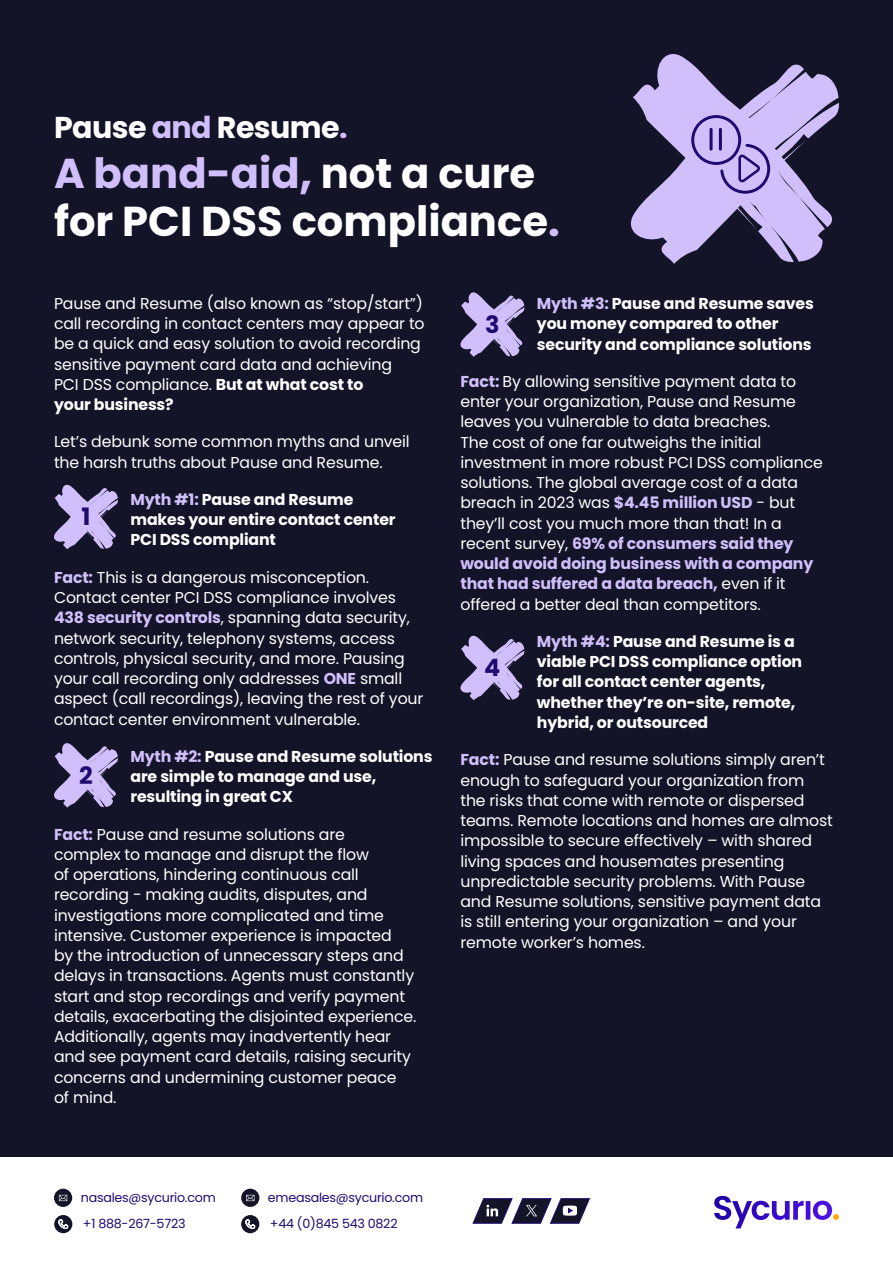
<style>
.page{position:relative;width:893px;height:1263px;background:#fff}
.page>*{position:absolute;margin:0;border:0;box-sizing:border-box;transform-origin:0 0}
.t1{font:700 41.7px/48px "Poppins";color:#fff}
.t2{font:700 30.15px "Poppins";letter-spacing:-.02em;color:#fff}
.t3{font:700 23.85px "Poppins";color:#1f0a70}
.t4{font:15.75px/20.2px "Poppins";letter-spacing:-.01em;color:#fff}
.t5{font:700 15.75px/20.2px "Poppins";letter-spacing:-.01em;color:#fff}
.t6{font:12.75px/26.2px "Poppins";letter-spacing:-.02em;color:#1f0b70}
.s1{color:#d1bffc}
.s2{font-weight:700}
.s3{font-weight:700;color:#d1bffc}
</style>
<div class="page">
<div style="left:0;top:0;width:893px;height:1158px;background:#131428"></div>
<svg style="left:630px;top:54px;width:209px;height:210px"></svg>
<svg style="left:709px;top:128px;width:4px;height:23px"></svg>
<hr style="left:719px;top:128px;width:3px;height:23px;background:#1f0a70">
<svg style="left:54px;top:484px;width:64px;height:65px"></svg>
<svg style="left:460px;top:292px;width:64px;height:65px"></svg>
<svg style="left:460px;top:635px;width:64px;height:65px"></svg>
<svg style="left:54px;top:743px;width:64px;height:65px"></svg>
<svg style="left:472px;top:1198px;width:118px;height:26px"></svg>
<svg style="left:714px;top:1195px;width:125px;height:33px"></svg>
<div style="left:54px;top:1189px;width:18px;height:18px;background:#131428;border-radius:50%"></div>
<div style="left:241px;top:1215px;width:18px;height:18px;background:#131428;border-radius:50%"></div>
<svg style="left:245px;top:1219px;width:10px;height:10px"></svg>
<div style="left:54px;top:1215px;width:18px;height:18px;background:#131428;border-radius:50%"></div>
<svg style="left:54px;top:1193px;width:19px;height:36px"></svg>
<svg style="left:241px;top:1189px;width:18px;height:18px"></svg>
<svg style="left:246px;top:1195px;width:8px;height:6px"></svg>
<h2 class="t2" style="left:54px;top:110px;width:295px">Pause <span class="s1">and</span> Resume<span class="s1">.</span></h2>
<h1 class="t1" style="left:54px;top:149px;width:507px"><span class="s1">A band-aid,</span> not a cure for PCI DSS compliance<span class="s1">.</span></h1>
<p class="t4" style="left:54px;top:293px;width:372px">Pause and Resume (also known as “stop/start”) call recording in contact centers may appear to be a quick and easy solution to avoid recording sensitive payment card data and achieving<br>PCI DSS compliance. <span class="s2">But at what cost to<br>your business?</span></p>
<p class="t4" style="left:54px;top:432px;width:357px">Let’s debunk some common myths and unveil the harsh truths about Pause and Resume.</p>
<p class="t5" style="left:130px;top:489px;width:267px"><span class="s1">Myth #1:</span> Pause and Resume makes your entire contact center<br>PCI DSS compliant</p>
<p class="t4" style="left:54px;top:567px;width:371px"><span class="s3">Fact:</span> This is a dangerous misconception.<br>Contact center PCI DSS compliance involves <span class="s3">438 security controls</span>, spanning data security, network security, telephony systems, access controls, physical security, and more. Pausing your call recording only addresses <span class="s3">ONE</span> small aspect (call recordings), leaving the rest of your contact center environment vulnerable.</p>
<p class="t5" style="left:130px;top:746px;width:304px"><span class="s1">Myth #2:</span> Pause and Resume solutions are simple to manage and use, resulting in great CX</p>
<p class="t4" style="left:54px;top:824px;width:364px"><span class="s3">Fact:</span> Pause and resume solutions are<br>complex to manage and disrupt the flow<br>of operations, hindering continuous call recording - making audits, disputes, and investigations more complicated and time intensive. Customer experience is impacted<br>by the introduction of unnecessary steps and delays in transactions. Agents must constantly start and stop recordings and verify payment details, exacerbating the disjointed experience.<br>Additionally, agents may inadvertently hear and see payment card details, raising security concerns and undermining customer peace<br>of mind.</p>
<h3 class="t3" style="left:81px;top:503px;width:10px">1</h3>
<h3 class="t3" style="left:79px;top:762px;width:15px">2</h3>
<p class="t5" style="left:537px;top:293px;width:278px"><span class="s1">Myth #3:</span> Pause and Resume saves you money compared to other security and compliance solutions</p>
<p class="t4" style="left:460px;top:371px;width:364px"><span class="s3">Fact:</span> By allowing sensitive payment data to enter your organization, Pause and Resume leaves you vulnerable to data breaches.<br>The cost of one far outweighs the initial investment in more robust PCI DSS compliance solutions. The global average cost of a data breach in 2023 was <span class="s3">$4.45 million USD</span> - but they’ll cost you much more than that! In a recent survey, <span class="s3">69% of consumers said they would avoid doing business with a company that had suffered a data breach,</span> even if it offered a better deal than competitors.</p>
<p class="t5" style="left:537px;top:631px;width:267px"><span class="s1">Myth #4:</span> Pause and Resume is a viable PCI DSS compliance option for all contact center agents, whether they’re on-site, remote, hybrid, or outsourced</p>
<p class="t4" style="left:460px;top:750px;width:374px"><span class="s3">Fact:</span> Pause and resume solutions simply aren’t enough to safeguard your organization from the risks that come with remote or dispersed teams. Remote locations and homes are almost impossible to secure effectively – with shared living spaces and housemates presenting unpredictable security problems. With Pause and Resume solutions, sensitive payment data is still entering your organization – and your remote worker’s homes.</p>
<h3 class="t3" style="left:485px;top:311px;width:16px">3</h3>
<h3 class="t3" style="left:484px;top:654px;width:18px">4</h3>
<p class="t6" style="left:81px;top:1184px;width:136px">nasales@sycurio.com +1 888-267-5723</p>
<p class="t6" style="left:268px;top:1184px;width:157px">emeasales@sycurio.com</p>
<p class="t6" style="left:270px;top:1211px;width:129px">+44 (0)845 543 0822</p>
</div>
